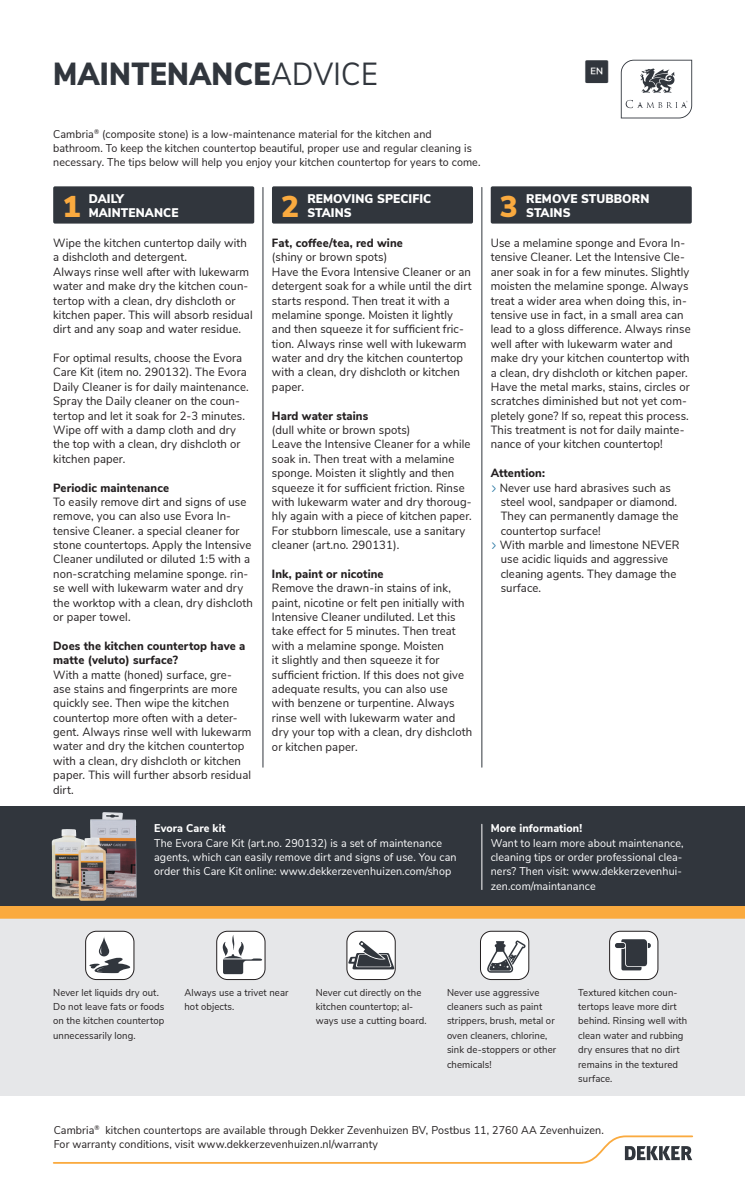
<style>
.page{position:relative;width:745px;height:1202px;background:#fff}
.page>*{position:absolute;margin:0;border:0;box-sizing:border-box;transform-origin:0 0}
.t1{font:900 31.88px "Nunito Sans";letter-spacing:.01em;color:#31363d;scale:.9 1}
.t2{font:900 30px "Nunito Sans";color:#faaa3f}
.t3{font:900 12.5px/13.8px "Nunito Sans";letter-spacing:.01em;color:#fff;scale:.95 1}
.t4{font:11.88px/14.4px "Nunito Sans";letter-spacing:.01em;color:#231f20;scale:.95 1}
.t5{font:800 11.88px/14.4px "Nunito Sans";letter-spacing:.01em;color:#231f20;scale:.95 1}
.t6{font:11.25px/13.8px "Nunito Sans";letter-spacing:.01em;color:#231f20;scale:.95 1}
.t7{font:11.25px/14.4px "Nunito Sans";letter-spacing:.01em;color:#fff;scale:.95 1}
.t8{font:800 11.25px "Nunito Sans";letter-spacing:.01em;color:#fff;scale:.95 1}
.t9{font:10px/14.4px "Nunito Sans";letter-spacing:.01em;color:#231f20;scale:.95 1}
.s1{font-weight:400}
</style>
<div class="page">
<div style="left:53px;top:186px;width:201px;height:37px;background:#31363d;border-radius:2px"></div>
<div style="left:272px;top:186px;width:200px;height:37px;background:#31363d;border-radius:2px"></div>
<div style="left:490px;top:186px;width:201px;height:37px;background:#31363d;border-radius:2px"></div>
<svg style="left:53px;top:1135px;width:640px;height:29px"></svg>
<div style="left:0;top:806px;width:744px;height:100px;background:#31363d"></div>
<div style="left:0;top:906px;width:744px;height:12px;background:#faaa3f"></div>
<hr style="left:481px;top:824px;width:1px;height:65px;background:#fff">
<hr style="left:481px;top:187px;width:1px;height:580px;background:#31363d">
<hr style="left:262px;top:187px;width:1px;height:580px;background:#31363d">
<div style="left:0;top:918px;width:744px;height:177px;background:#e6e7e9"></div>
<div style="left:86px;top:931px;width:48px;height:48px;background:#fff;border-radius:11px"></div>
<div style="left:85px;top:930px;width:49px;height:49px;border:1px solid #231f20;border-radius:11px"></div>
<svg style="left:85px;top:936px;width:49px;height:37px"></svg>
<div style="left:346px;top:931px;width:49px;height:48px;background:#fff;border-radius:11px"></div>
<div style="left:346px;top:930px;width:49px;height:49px;border:1px solid #231f20;border-radius:11px"></div>
<svg style="left:348px;top:940px;width:46px;height:29px"></svg>
<svg style="left:216px;top:931px;width:49px;height:48px"></svg>
<div style="left:216px;top:930px;width:49px;height:49px;border:1px solid #231f20;border-radius:11px"></div>
<svg style="left:222px;top:934px;width:40px;height:39px"></svg>
<div style="left:609px;top:931px;width:48px;height:48px;background:#fff;border-radius:11px"></div>
<div style="left:609px;top:930px;width:48px;height:49px;border:1px solid #231f20;border-radius:11px"></div>
<svg style="left:614px;top:942px;width:10px;height:5px"></svg>
<svg style="left:620px;top:939px;width:30px;height:31px"></svg>
<div style="left:480px;top:931px;width:48px;height:48px;background:#fff;border-radius:11px"></div>
<div style="left:480px;top:930px;width:48px;height:49px;border:1px solid #231f20;border-radius:11px"></div>
<svg style="left:487px;top:940px;width:38px;height:32px"></svg>
<img style="left:83px;top:812px;width:21px;height:29px">
<h1 class="t1" style="left:53px;top:51px;width:362px">MAINTENANCE<span class="s1">ADVICE</span></h1>
<p class="t6" style="left:53px;top:127px;width:451px">Cambria<sup>®</sup> (composite stone) is a low-maintenance material for the kitchen and bathroom. To keep the kitchen countertop beautiful, proper use and regular cleaning is necessary. The tips below will help you enjoy your kitchen countertop for years to come.</p>
<p class="t3" style="left:89px;top:191px;width:96px">DAILY<br>MAINTENANCE</p>
<p class="t3" style="left:307px;top:191px;width:132px">REMOVING SPECIFIC<br>STAINS</p>
<p class="t3" style="left:526px;top:191px;width:131px">REMOVE STUBBORN<br>STAINS</p>
<h2 class="t2" style="left:62px;top:184px;width:20px">1</h2>
<h2 class="t2" style="left:281px;top:184px;width:20px">2</h2>
<h2 class="t2" style="left:499px;top:184px;width:19px">3</h2>
<p class="t4" style="left:53px;top:235px;width:211px">Wipe the kitchen cuntertop daily with a dishcloth and detergent.<br>Always rinse well after with lukewarm water and make dry the kitchen coun&shy;tertop with a clean, dry dishcloth or kitchen paper. This will absorb residual dirt and any soap and water residue.</p>
<p class="t4" style="left:53px;top:350px;width:207px">For optimal results, choose the Evora Care Kit (item no. 290132). The Evora Daily Cleaner is for daily maintenance.<br>Spray the Daily cleaner on the coun&shy;tertop and let it soak for 2-3 minutes.<br>Wipe off with a damp cloth and dry the top with a clean, dry dishcloth or kitchen paper.</p>
<p class="t5" style="left:53px;top:479px;width:123px">Periodic maintenance</p>
<p class="t4" style="left:53px;top:494px;width:211px">To easily remove dirt and signs of use remove, you can also use Evora In&shy;tensive Cleaner. a special cleaner for stone countertops. Apply the Intensive Cleaner undiluted or diluted 1:5 with a non-scratching melamine sponge. rin&shy;se well with lukewarm water and dry the worktop with a clean, dry dishcloth or paper towel.</p>
<p class="t5" style="left:53px;top:637px;width:203px">Does the kitchen countertop have a matte (veluto) surface?</p>
<p class="t4" style="left:53px;top:666px;width:210px">With a matte (honed) surface, gre&shy;ase stains and fingerprints are more quickly see. Then wipe the kitchen countertop more often with a deter&shy;gent. Always rinse well with lukewarm water and dry the kitchen countertop with a clean, dry dishcloth or kitchen paper. This will further absorb residual dirt.</p>
<p class="t5" style="left:272px;top:235px;width:139px">Fat, coffee/tea, red wine</p>
<p class="t4" style="left:272px;top:249px;width:211px">(shiny or brown spots)<br>Have the Evora Intensive Cleaner or an detergent soak for a while until the dirt starts respond. Then treat it with a melamine sponge. Moisten it lightly and then squeeze it for sufficient fric&shy;tion. Always rinse well with lukewarm water and dry the kitchen countertop with a clean, dry dishcloth or kitchen paper.</p>
<p class="t5" style="left:272px;top:407px;width:103px">Hard water stains</p>
<p class="t4" style="left:272px;top:422px;width:212px">(dull white or brown spots)<br>Leave the Intensive Cleaner for a while soak in. Then treat with a melamine sponge. Moisten it slightly and then squeeze it for sufficient friction. Rinse with lukewarm water and dry thoroug&shy;hly again with a piece of kitchen paper.<br>For stubborn limescale, use a sanitary cleaner (art.no. 290131).</p>
<p class="t5" style="left:272px;top:566px;width:119px">Ink, paint or nicotine</p>
<p class="t4" style="left:272px;top:580px;width:212px">Remove the drawn-in stains of ink, paint, nicotine or felt pen initially with Intensive Cleaner undiluted. Let this take effect for 5 minutes. Then treat with a melamine sponge. Moisten<br>it slightly and then squeeze it for sufficient friction. If this does not give adequate results, you can also use with benzene or turpentine. Always rinse well with lukewarm water and dry your top with a clean, dry dishcloth or kitchen paper.</p>
<p class="t8" style="left:154px;top:819px;width:77px">Evora Care kit</p>
<p class="t7" style="left:154px;top:834px;width:319px">The Evora Care Kit (art.no. 290132) is a set of maintenance agents, which can easily remove dirt and signs of use. You can order this Care Kit online: www.dekkerzevenhuizen.com/shop</p>
<p class="t4" style="left:490px;top:235px;width:212px">Use a melamine sponge and Evora In&shy;tensive Cleaner. Let the Intensive Cle&shy;aner soak in for a few minutes. Slightly moisten the melamine sponge. Always treat a wider area when doing this, in&shy;tensive use in fact, in a small area can lead to a gloss difference. Always rinse well after with lukewarm water and make dry your kitchen countertop with a clean, dry dishcloth or kitchen paper.<br>Have the metal marks, stains, circles or scratches diminished but not yet com&shy;pletely gone? If so, repeat this process.<br>This treatment is not for daily mainte&shy;nance of your kitchen countertop!</p>
<p class="t5" style="left:490px;top:465px;width:59px">Attention:</p>
<p class="t4" style="left:499px;top:479px;width:190px">Never use hard abrasives such as steel wool, sandpaper or diamond.<br>They can permanently damage the countertop surface!<br>With marble and limestone NEVER use acidic liquids and aggressive cleaning agents. They damage the surface.</p>
<p class="t8" style="left:490px;top:819px;width:98px">More information!</p>
<p class="t7" style="left:490px;top:834px;width:204px">Want to learn more about maintenance, cleaning tips or order professional clea&shy;ners? Then visit: www.dekkerzevenhui&shy;zen.com/maintanance</p>
<p class="t9" style="left:53px;top:984px;width:118px">Never let liquids dry out.<br>Do not leave fats or foods on the kitchen countertop unnecessarily long.</p>
<p class="t9" style="left:184px;top:984px;width:111px">Always use a trivet near hot objects.</p>
<p class="t9" style="left:315px;top:984px;width:118px">Never cut directly on the kitchen countertop; al&shy;ways use a cutting board.</p>
<p class="t9" style="left:446px;top:984px;width:116px">Never use aggressive cleaners such as paint strippers, brush, metal or oven cleaners, chlorine, sink de-stoppers or other chemicals!</p>
<p class="t9" style="left:578px;top:984px;width:116px">Textured kitchen coun&shy;tertops leave more dirt behind. Rinsing well with clean water and rubbing dry ensures that no dirt remains in the textured surface.</p>
<p class="t6" style="left:54px;top:1121px;width:580px;line-height:14.4px">Cambria<sup>®</sup> kitchen countertops are available through Dekker Zevenhuizen BV, Postbus 11, 2760 AA Zevenhuizen.<br>For warranty conditions, visit www.dekkerzevenhuizen.nl/warranty</p>
</div>
